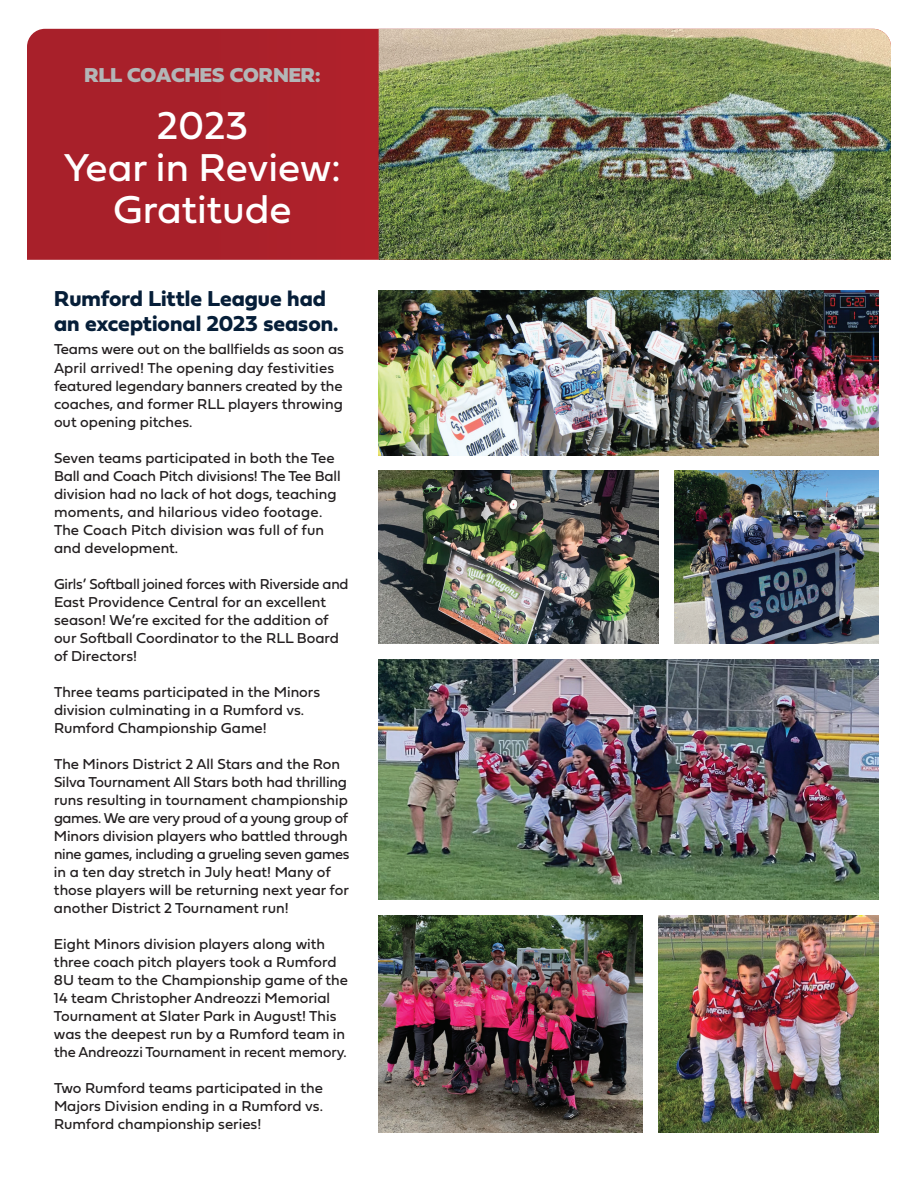
<style>
.page{position:relative;width:918px;height:1188px;background:#fff}
.page>*{position:absolute;margin:0;border:0;box-sizing:border-box;transform-origin:0 0}
.t1{font:40.5px/42px "Fieldwork Geo Regular";color:#fff;text-align:center}
.t2{font:22.5px/25.5px "Fieldwork Geo Bold";color:#061e38}
.t3{font:21px "Fieldwork Geo Black";color:#b3b6b7}
.t4{font:15px/18px "Fieldwork Geo Regular";color:#231f20}
</style>
<div class="page">
<div style="left:27px;top:29px;width:352px;height:231px;background:#a8202a"></div>
<img style="left:379px;top:29px;width:512px;height:231px">
<img style="left:378px;top:660px;width:501px;height:239px">
<img style="left:378px;top:290px;width:501px;height:165px">
<img style="left:378px;top:471px;width:280px;height:173px">
<img style="left:675px;top:471px;width:204px;height:173px">
<img style="left:378px;top:915px;width:264px;height:217px">
<img style="left:658px;top:915px;width:221px;height:217px">
<h3 class="t3" style="left:84px;top:56px;width:238px">RLL COACHES CORNER:</h3>
<h1 class="t1" style="left:64px;top:103px;width:279px">2023<br>Year in Review:<br>Gratitude</h1>
<h2 class="t2" style="left:54px;top:285px;width:286px">Rumford Little League had an exceptional 2023 season.</h2>
<p class="t4" style="left:54px;top:338px;width:291px;line-height:19.5px">Teams were out on the ballfields as soon as<br>April arrived! The opening day festivities</p>
<p class="t4" style="left:54px;top:377px;width:290px;text-align:justify">featured legendary banners created by the coaches, and former RLL players throwing out opening pitches.</p>
<p class="t4" style="left:54px;top:449px;width:288px">Seven teams participated in both the Tee Ball and Coach Pitch divisions! The Tee Ball division had no lack of hot dogs, teaching moments, and hilarious video footage.<br>The Coach Pitch division was full of fun and development.</p>
<p class="t4" style="left:54px;top:575px;width:296px">Girls’ Softball joined forces with Riverside and East Providence Central for an excellent season! We’re excited for the addition of our Softball Coordinator to the RLL Board of Directors!</p>
<p class="t4" style="left:54px;top:683px;width:268px">Three teams participated in the Minors division culminating in a Rumford vs.<br>Rumford Championship Game!</p>
<p class="t4" style="left:54px;top:755px;width:297px">The Minors District 2 All Stars and the Ron Silva Tournament All Stars both had thrilling runs resulting in tournament championship games. We are very proud of a young group of Minors division players who battled through nine games, including a grueling seven games in a ten day stretch in July heat! Many of those players will be returning next year for another District 2 Tournament run!</p>
<p class="t4" style="left:54px;top:935px;width:296px">Eight Minors division players along with three coach pitch players took a Rumford 8U team to the Championship game of the 14 team Christopher Andreozzi Memorial Tournament at Slater Park in August! This was the deepest run by a Rumford team in the Andreozzi Tournament in recent memory.</p>
<p class="t4" style="left:54px;top:1079px;width:271px;text-align:justify">Two Rumford teams participated in the Majors Division ending in a Rumford vs.<br>Rumford championship series!</p>
</div>
